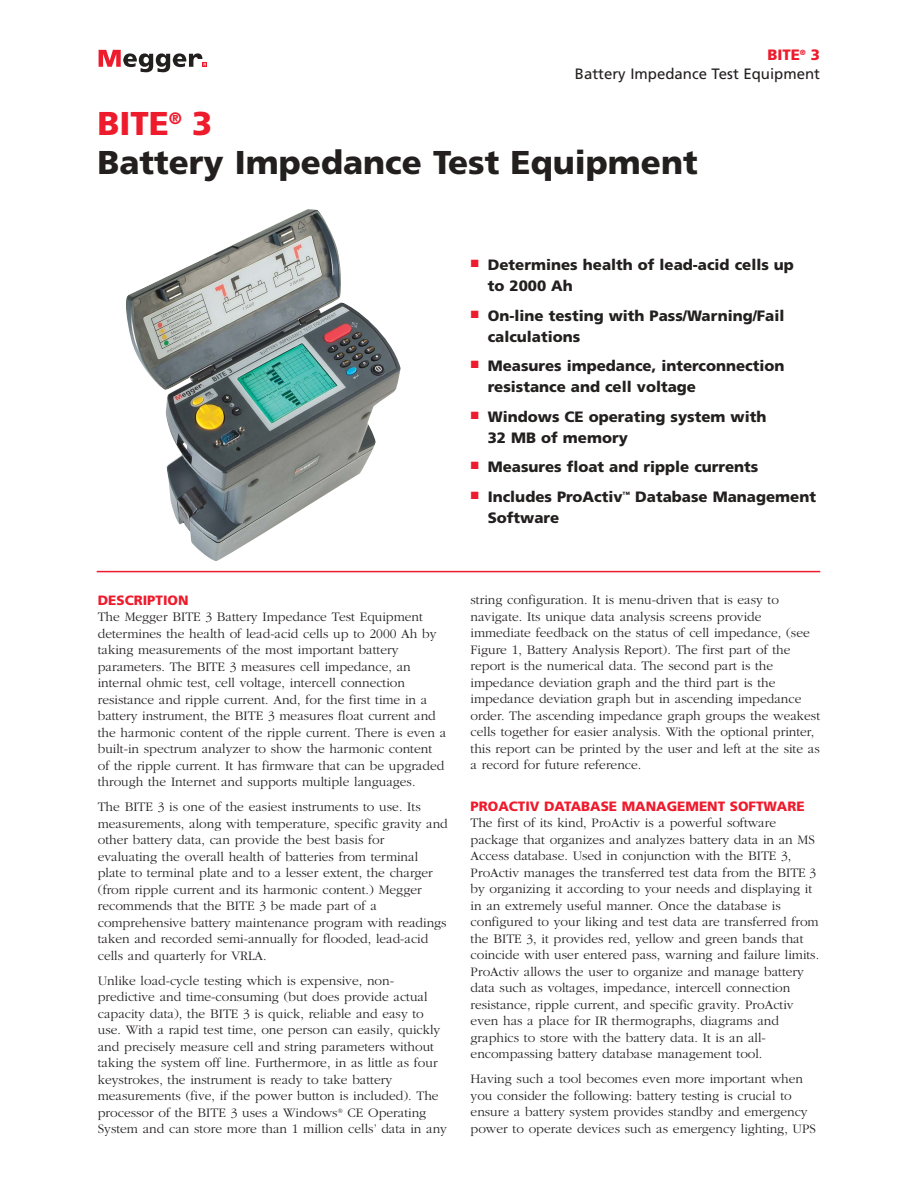
<style>
.page{position:relative;width:918px;height:1188px;background:#fff}
.page>*{position:absolute;margin:0;border:0;box-sizing:border-box;transform-origin:0 0}
.t1{font:900 33px/39px "Frutiger";color:#231f1f}
.t2{font:900 15px/21px "Frutiger";color:#231f1f}
.t3{font:15px/19.2px "Frutiger";color:#231f1f;text-align:right}
.t4{font:300 13.5px/16.5px "Garamond";color:#231f1f}
.t5{font:900 13.5px "Frutiger";color:#ee1b2d}
.s1{font-weight:900;color:#ee1b2d}
.s2{color:#ee1b2d}
</style>
<div class="page">
<img style="left:126px;top:209px;width:275px;height:352px">
<svg style="left:99px;top:50px;width:108px;height:22px"></svg>
<hr style="left:97px;top:571px;width:723px;height:1px;background:#ee1b2d">
<p class="t3" style="left:575px;top:46px;width:247px"><span class="s1">BITE</span><sup>®</sup> <span class="s1">3<br></span>Battery Impedance Test Equipment</p>
<h1 class="t1" style="left:97px;top:107px;width:602px"><span class="s2">BITE</span><sup>®</sup> <span class="s2">3<br></span>Battery Impedance Test Equipment</h1>
<p class="t2" style="left:488px;top:256px;width:308px;text-indent:-17px"><sup>■</sup> Determines health of lead-acid cells up to 2000 Ah</p>
<p class="t2" style="left:488px;top:306px;width:298px;text-indent:-17px"><sup>■</sup> On-line testing with Pass/Warning/Fail calculations</p>
<p class="t2" style="left:488px;top:357px;width:298px;text-indent:-17px"><sup>■</sup> Measures impedance, interconnection resistance and cell voltage</p>
<p class="t2" style="left:488px;top:407px;width:280px;text-indent:-17px"><sup>■</sup> Windows CE operating system with<br>32 MB of memory</p>
<p class="t2" style="left:471px;top:458px;width:289px"><sup>■</sup> Measures float and ripple currents</p>
<p class="t2" style="left:488px;top:487px;width:330px;text-indent:-17px"><sup>■</sup> Includes ProActiv<sup>™</sup> Database Management<br>Software</p>
<p class="t5" style="left:98px;top:595px;width:92px">DESCRIPTION</p>
<p class="t4" style="left:98px;top:610px;width:350px">The Megger BITE 3 Battery Impedance Test Equipment determines the health of lead-acid cells up to 2000 Ah by taking measurements of the most important battery parameters. The BITE 3 measures cell impedance, an internal ohmic test, cell voltage, intercell connection resistance and ripple current. And, for the first time in a battery instrument, the BITE 3 measures float current and the harmonic content of the ripple current. There is even a built-in spectrum analyzer to show the harmonic content of the ripple current. It has firmware that can be upgraded through the Internet and supports multiple languages.</p>
<p class="t4" style="left:98px;top:800px;width:352px">The BITE 3 is one of the easiest instruments to use. Its measurements, along with temperature, specific gravity and other battery data, can provide the best basis for<br>evaluating the overall health of batteries from terminal plate to terminal plate and to a lesser extent, the charger (from ripple current and its harmonic content.) Megger recommends that the BITE 3 be made part of a comprehensive battery maintenance program with readings taken and recorded semi-annually for flooded, lead-acid cells and quarterly for VRLA.</p>
<p class="t4" style="left:98px;top:973px;width:351px">Unlike load-cycle testing which is expensive, non&shy;predictive and time-consuming (but does provide actual capacity data), the BITE 3 is quick, reliable and easy to use. With a rapid test time, one person can easily, quickly and precisely measure cell and string parameters without taking the system off line. Furthermore, in as little as four keystrokes, the instrument is ready to take battery measurements (five, if the power button is included). The processor of the BITE 3 uses a Windows<sup>®</sup> CE Operating System and can store more than 1 million cells’ data in any</p>
<p class="t4" style="left:471px;top:593px;width:351px">string configuration. It is menu-driven that is easy to navigate. Its unique data analysis screens provide immediate feedback on the status of cell impedance, (see Figure 1, Battery Analysis Report). The first part of the report is the numerical data. The second part is the impedance deviation graph and the third part is the impedance deviation graph but in ascending impedance order. The ascending impedance graph groups the weakest cells together for easier analysis. With the optional printer, this report can be printed by the user and left at the site as a record for future reference.</p>
<p class="t5" style="left:471px;top:801px;width:336px">PROACTIV DATABASE MANAGEMENT SOFTWARE</p>
<p class="t4" style="left:471px;top:816px;width:350px">The first of its kind, ProActiv is a powerful software package that organizes and analyzes battery data in an MS Access database. Used in conjunction with the BITE 3, ProActiv manages the transferred test data from the BITE 3 by organizing it according to your needs and displaying it in an extremely useful manner. Once the database is configured to your liking and test data are transferred from the BITE 3, it provides red, yellow and green bands that coincide with user entered pass, warning and failure limits.<br>ProActiv allows the user to organize and manage battery data such as voltages, impedance, intercell connection resistance, ripple current, and specific gravity. ProActiv even has a place for IR thermographs, diagrams and graphics to store with the battery data. It is an all&shy;encompassing battery database management tool.</p>
<p class="t4" style="left:471px;top:1072px;width:347px">Having such a tool becomes even more important when you consider the following: battery testing is crucial to ensure a battery system provides standby and emergency power to operate devices such as emergency lighting, UPS</p>
</div>
